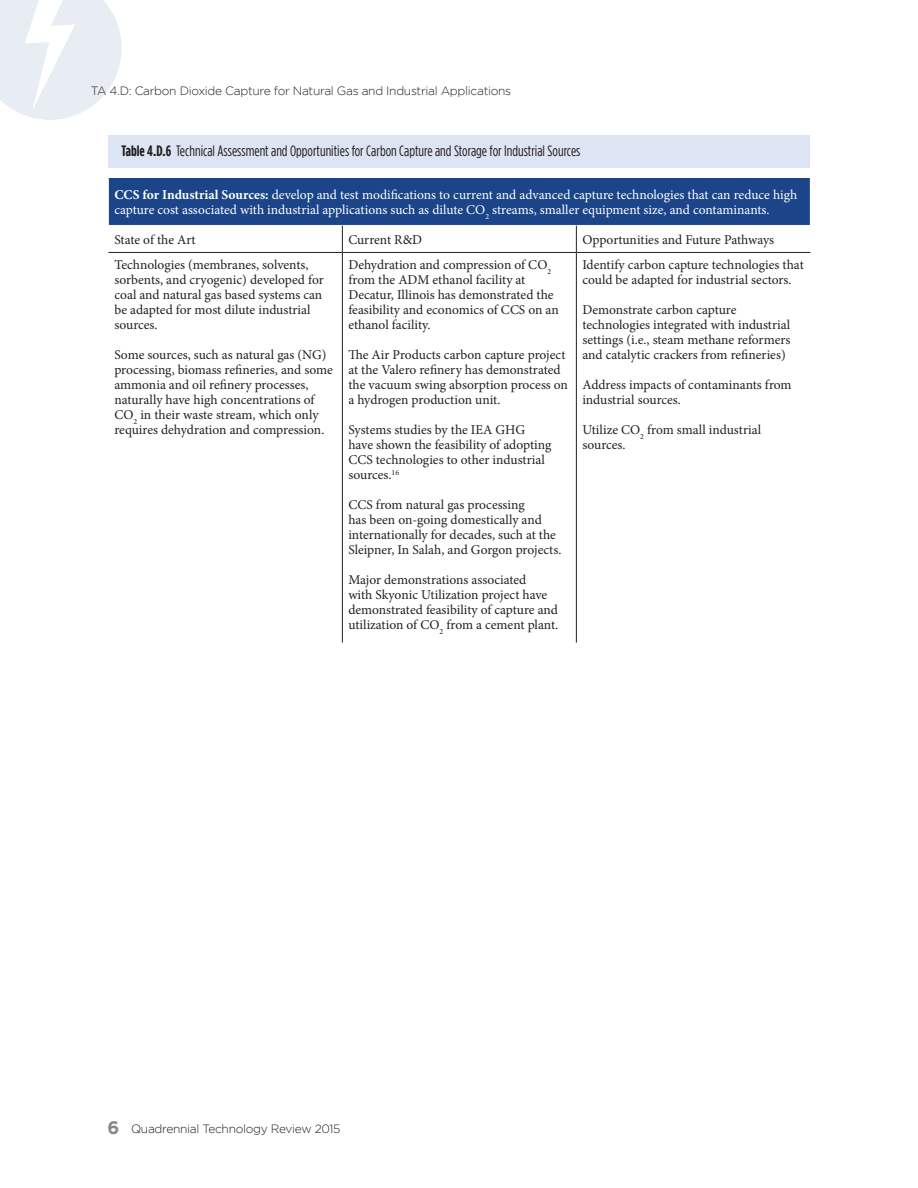
<style>
.page{position:relative;width:918px;height:1188px;background:#fff}
.page>*{position:absolute;margin:0;border:0;box-sizing:border-box;transform-origin:0 0}
.Figure_Text{font:15px "Gotham Condensed";color:#231f20}
.Table_-_body_text{font:13.5px/15px "Minion Pro";color:#231f20}
.Table_-_First_line{font:13.5px/15px "Minion Pro";color:#fff}
.t1{font:300 12px "Gotham";letter-spacing:-.025em;color:#231f20}
.s1{font-weight:700}
.s2{font-weight:700;font-size:18px;color:#8a888a}
</style>
<div class="page">
<svg style="left:0;top:0;width:122px;height:120px"></svg>
<div style="left:108px;top:135px;width:702px;height:32px;background:#dde4f3"></div>
<div style="left:108px;top:178px;width:702px;height:47px;background:#1b4489"></div>
<hr style="left:108px;top:178px;width:1px;height:47px;background:#fff">
<svg style="left:342px;top:226px;width:1px;height:26px"></svg>
<svg style="left:576px;top:226px;width:1px;height:26px"></svg>
<hr style="left:108px;top:252px;width:234px;height:1px;background:#231f20">
<hr style="left:342px;top:252px;width:234px;height:1px;background:#231f20">
<hr style="left:342px;top:253px;width:1px;height:390px;background:#231f20">
<hr style="left:576px;top:252px;width:234px;height:1px;background:#231f20">
<hr style="left:576px;top:253px;width:1px;height:390px;background:#231f20">
<p class="t1" style="left:91px;top:84px;width:422px">TA 4.D: Carbon Dioxide Capture for Natural Gas and Industrial Applications</p>
<p class="Figure_Text" style="left:122px;top:143px;width:460px"><span class="s1">Table 4.D.6</span> Technical Assessment and Opportunities for Carbon Capture and Storage for Industrial Sources</p>
<p class="Table_-_First_line" style="left:114px;top:187px;width:685px"><span class="s1">CCS for Industrial Sources:</span> develop and test modifications to current and advanced capture technologies that can reduce high capture cost associated with industrial applications such as dilute CO<sub>2</sub> streams, smaller equipment size, and contaminants.</p>
<p class="Table_-_body_text" style="left:114px;top:232px;width:83px">State of the Art</p>
<p class="Table_-_body_text" style="left:348px;top:232px;width:75px">Current R&amp;D</p>
<p class="Table_-_body_text" style="left:582px;top:232px;width:193px">Opportunities and Future Pathways</p>
<p class="Table_-_body_text" style="left:114px;top:257px;width:211px">Technologies (membranes, solvents, sorbents, and cryogenic) developed for coal and natural gas based systems can be adapted for most dilute industrial sources.</p>
<p class="Table_-_body_text" style="left:114px;top:347px;width:220px">Some sources, such as natural gas (NG) processing, biomass refineries, and some ammonia and oil refinery processes, naturally have high concentrations of CO<sub>2</sub> in their waste stream, which only requires dehydration and compression.</p>
<p class="Table_-_body_text" style="left:348px;top:257px;width:212px">Dehydration and compression of CO<sub>2 </sub>from the ADM ethanol facility at<br>Decatur, Illinois has demonstrated the feasibility and economics of CCS on an ethanol facility.</p>
<p class="Table_-_body_text" style="left:348px;top:347px;width:221px">The Air Products carbon capture project at the Valero refinery has demonstrated the vacuum swing absorption process on a hydrogen production unit.</p>
<p class="Table_-_body_text" style="left:348px;top:422px;width:205px">Systems studies by the IEA GHG have shown the feasibility of adopting<br>CCS technologies to other industrial sources.<sup>16</sup></p>
<p class="Table_-_body_text" style="left:348px;top:497px;width:215px">CCS from natural gas processing<br>has been on-going domestically and internationally for decades, such at the Sleipner, In Salah, and Gorgon projects.</p>
<p class="Table_-_body_text" style="left:348px;top:572px;width:211px">Major demonstrations associated<br>with Skyonic Utilization project have demonstrated feasibility of capture and utilization of CO<sub>2</sub> from a cement plant.</p>
<p class="Table_-_body_text" style="left:582px;top:257px;width:223px">Identify carbon capture technologies that could be adapted for industrial sectors.</p>
<p class="Table_-_body_text" style="left:582px;top:302px;width:209px">Demonstrate carbon capture technologies integrated with industrial settings (i.e., steam methane reformers and catalytic crackers from refineries)</p>
<p class="Table_-_body_text" style="left:582px;top:377px;width:211px">Address impacts of contaminants from industrial sources.</p>
<p class="Table_-_body_text" style="left:582px;top:422px;width:180px">Utilize CO<sub>2</sub> from small industrial sources.</p>
<p class="t1" style="left:107px;top:1122px;width:235px"><span class="s2">6</span> Quadrennial Technology Review 2015</p>
</div>
